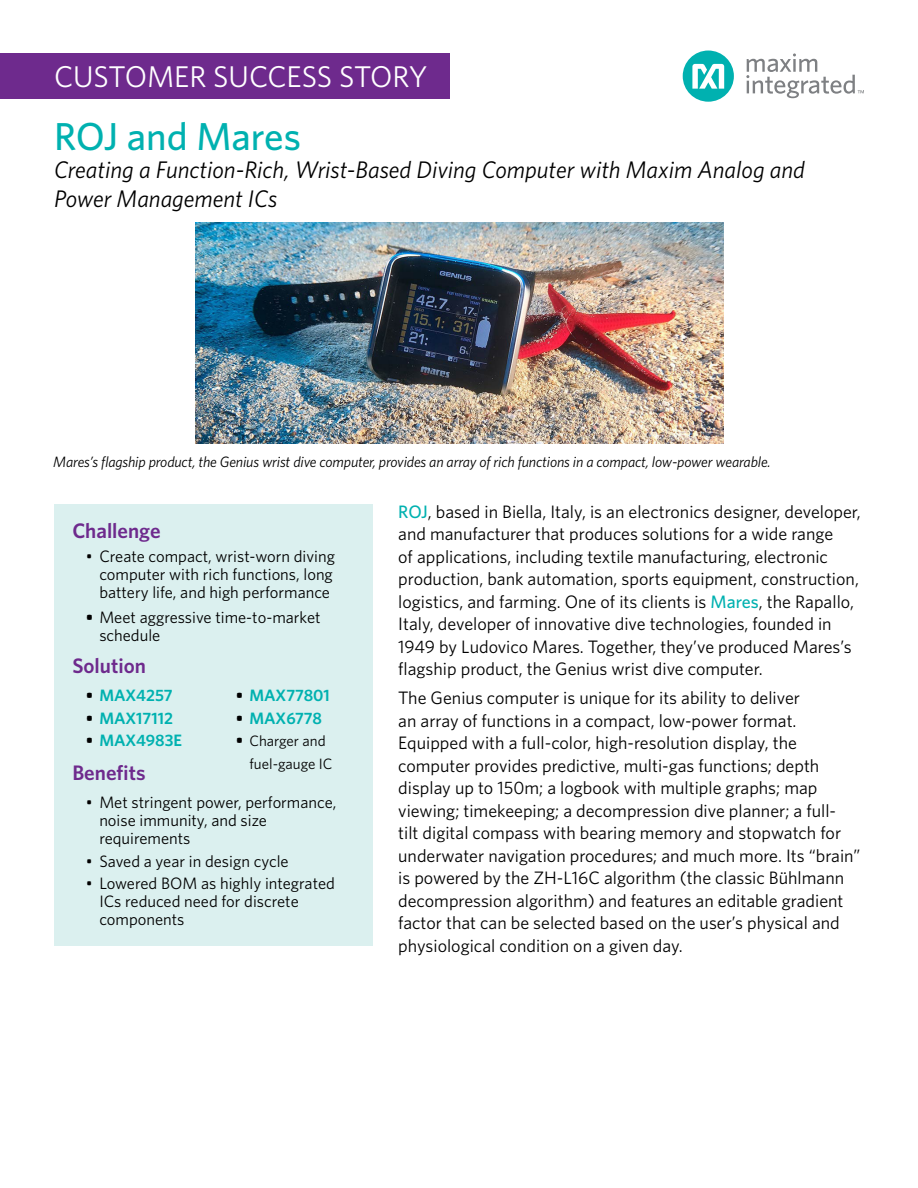
<style>
.page{position:relative;width:918px;height:1188px;background:#fff}
.page>*{position:absolute;margin:0;border:0;box-sizing:border-box;transform-origin:0 0}
.t1{font:500 39px "Whitney";color:#00b1b0}
.t2{font:30px "Whitney";color:#fff}
.t3{font:italic 24px/28.8px "Whitney";color:#000}
.t4{font:600 21px "Whitney";color:#6e2a8d}
.t5{font:18px/22.5px "Whitney";color:#000}
.t6{font:16.5px/18px "Whitney";color:#000}
.t7{font:600 16.5px "Whitney";color:#00b1b0}
.t8{font:italic 15px "Whitney";letter-spacing:-.01em;color:#000}
.t9{font:15px/22.5px "Whitney";color:#000}
.s1{font-weight:600}
.s2{color:#000}
.s3{font-weight:600;font-size:16.5px}
.s4{font-weight:500;color:#00b1b0}
</style>
<div class="page">
<div style="left:0;top:53px;width:450px;height:45px;background:#6e2a8d"></div>
<div style="left:683px;top:51px;width:51px;height:51px;background:#00b1b0;border-radius:50%"></div>
<svg style="left:692px;top:64px;width:32px;height:25px"></svg>
<svg style="left:746px;top:53px;width:118px;height:45px"></svg>
<div style="left:54px;top:505px;width:319px;height:441px;background:#dbf0ef"></div>
<img style="left:195px;top:223px;width:529px;height:220px">
<h2 class="t2" style="left:54px;top:56px;width:375px">CUSTOMER SUCCESS STORY</h2>
<h1 class="t1" style="left:54px;top:110px;width:248px">ROJ and Mares</h1>
<h3 class="t3" style="left:54px;top:155px;width:752px">Creating a Function-Rich, Wrist-Based Diving Computer with Maxim Analog and<br>Power Management ICs</h3>
<p class="t8" style="left:53px;top:452px;width:719px">Mares’s flagship product, the Genius wrist dive computer, provides an array of rich functions in a compact, low-power wearable.</p>
<p class="t4" style="left:72px;top:517px;width:90px">Challenge</p>
<p class="t6" style="left:99px;top:547px;width:237px;text-indent:-13px">• Create compact, wrist-worn diving computer with rich functions, long battery life, and high performance</p>
<p class="t6" style="left:99px;top:608px;width:223px;text-indent:-13px"><span class="s1">•</span> Meet aggressive time-to-market schedule</p>
<p class="t4" style="left:72px;top:651px;width:75px">Solution</p>
<p class="t7" style="left:86px;top:685px;width:88px"><span class="s2">•</span> MAX4257</p>
<p class="t7" style="left:86px;top:707px;width:89px"><span class="s2">•</span> MAX17112</p>
<p class="t7" style="left:86px;top:730px;width:98px"><span class="s2">•</span> MAX4983E</p>
<p class="t4" style="left:72px;top:759px;width:75px">Benefits</p>
<p class="t6" style="left:99px;top:793px;width:239px;text-indent:-13px">• Met stringent power, performance, noise immunity, and size requirements</p>
<p class="t6" style="left:86px;top:851px;width:204px">• Saved a year in design cycle</p>
<p class="t6" style="left:99px;top:874px;width:237px;text-indent:-13px">• Lowered BOM as highly integrated<br>ICs reduced need for discrete components</p>
<p class="t7" style="left:236px;top:684px;width:95px"><span class="s2">•</span> MAX77801</p>
<p class="t7" style="left:236px;top:707px;width:88px"><span class="s2">•</span> MAX6778</p>
<p class="t9" style="left:249px;top:729px;width:84px;text-indent:-14px"><span class="s3">•</span> Charger and fuel-gauge IC</p>
<p class="t5" style="left:398px;top:500px;width:464px"><span class="s4">ROJ</span>, based in Biella, Italy, is an electronics designer, developer, and manufacturer that produces solutions for a wide range<br>of applications, including textile manufacturing, electronic production, bank automation, sports equipment, construction, logistics, and farming. One of its clients is <span class="s4">Mares</span>, the Rapallo, Italy, developer of innovative dive technologies, founded in 1949 by Ludovico Mares. Together, they’ve produced Mares’s flagship product, the Genius wrist dive computer.</p>
<p class="t5" style="left:398px;top:686px;width:464px">The Genius computer is unique for its ability to deliver<br>an array of functions in a compact, low-power format.<br>Equipped with a full-color, high-resolution display, the computer provides predictive, multi-gas functions; depth display up to 150m; a logbook with multiple graphs; map viewing; timekeeping; a decompression dive planner; a full&shy;tilt digital compass with bearing memory and stopwatch for underwater navigation procedures; and much more. Its “brain” is powered by the ZH-L16C algorithm (the classic Bühlmann decompression algorithm) and features an editable gradient factor that can be selected based on the user’s physical and physiological condition on a given day.</p>
</div>
